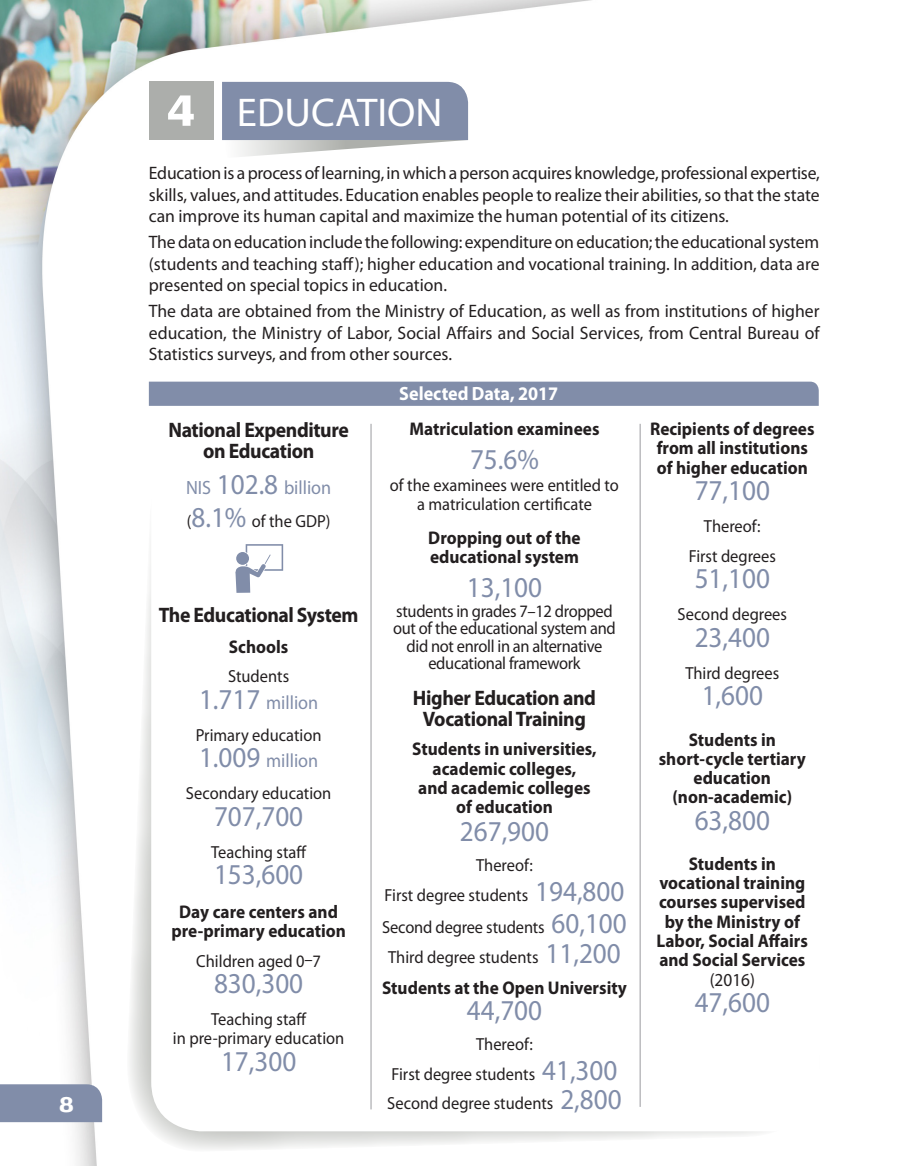
<style>
.page{position:relative;width:918px;height:1166px;background:#fff}
.page>*{position:absolute;margin:0;border:0;box-sizing:border-box;transform-origin:0 0}
.מספר_פרק{font:700 54.25px "Fb Oxford";color:#fff}
.שם_פרק{font:40.25px "Myriad Pro";color:#fff}
.t1{font:28.88px "Myriad Pro";color:#818da9;scale:.94 1}
.t2{font:700 26.25px "Fb Oxford";color:#fff}
.כותרת_ENG{font:700 21px/21px "Myriad Pro";letter-spacing:-.02em;color:#231f20;text-align:center;scale:.94 1}
.t3{font:19.25px "Myriad Pro";color:#818da9;scale:.94 1}
.נתונים_נבחרים{font:700 19.25px "Myriad Pro";color:#fff;scale:.94 1}
.כותרת_ENG-2{font:700 18.38px/19.2px "Myriad Pro";color:#231f20;text-align:center;scale:.94 1}
.שוטף_אוקסופרד_ENG{font:18.03px/21.3px "Myriad Pro";color:#231f20;text-align:justify}
.כותרת_ENG-3{font:17.5px/19.2px "Myriad Pro";color:#231f20;text-align:center;scale:.94 1}
.כותרת_ENG-4{font:17.5px/17.5px "Myriad Pro";letter-spacing:-.02em;color:#231f20;text-align:center;scale:.94 1}
.s1{font-size:28.88px}
.s2{font-size:28.88px;color:#818da9}
.s3{font-weight:400}
</style>
<div class="page">
<img style="left:0;top:0;width:812px;height:1166px">
<div style="left:0;top:1084px;width:102px;height:38px;background:#818da9"></div>
<svg style="left:127px;top:406px;width:685px;height:747px"></svg>
<div style="left:151px;top:406px;width:668px;height:725px;background:#fff;border-radius:50px"></div>
<hr style="left:370px;top:424px;width:1px;height:685px;background:#9fa0a4">
<hr style="left:639px;top:424px;width:1px;height:683px;background:#9fa0a4">
<div style="left:149px;top:382px;width:670px;height:24px;background:#818da9"></div>
<svg style="left:222px;top:82px;width:246px;height:76px;background:#99a2b7"></svg>
<div style="left:149px;top:82px;width:64px;height:58px;background:#acaeab"></div>
<svg style="left:235px;top:544px;width:48px;height:49px"></svg>
<h3 class="t2" style="left:59px;top:1094px;width:16px">8</h3>
<h1 class="מספר_פרק" style="left:166px;top:88px;width:31px">4</h1>
<h1 class="שם_פרק" style="left:237px;top:88px;width:207px">EDUCATION</h1>
<p class="שוטף_אוקסופרד_ENG" style="left:149px;top:162px;width:672px">Education is a process of learning, in which a person acquires knowledge, professional expertise, skills, values, and attitudes. Education enables people to realize their abilities, so that the state can improve its human capital and maximize the human potential of its citizens.</p>
<p class="שוטף_אוקסופרד_ENG" style="left:149px;top:231px;width:672px">The data on education include the following: expenditure on education; the educational system (students and teaching staff); higher education and vocational training. In addition, data are presented on special topics in education.</p>
<p class="שוטף_אוקסופרד_ENG" style="left:149px;top:300px;width:672px">The data are obtained from the Ministry of Education, as well as from institutions of higher education, the Ministry of Labor, Social Affairs and Social Services, from Central Bureau of Statistics surveys, and from other sources.</p>
<p class="כותרת_ENG" style="left:168px;top:419px;width:193px">National Expenditure on Education</p>
<p class="t3" style="left:186px;top:476px;width:156px">NIS <span class="s1">102.8</span> billion</p>
<p class="כותרת_ENG-3" style="left:187px;top:511px;width:154px">(<span class="s2">8.1%</span> of the GDP)</p>
<p class="כותרת_ENG" style="left:159px;top:603px;width:214px">The Educational System</p>
<p class="כותרת_ENG-2" style="left:229px;top:636px;width:65px">Schools</p>
<p class="כותרת_ENG-3" style="left:228px;top:666px;width:67px">Students</p>
<p class="t3" style="left:199px;top:690px;width:128px"><span class="s1">1.717</span> million</p>
<p class="כותרת_ENG-3" style="left:196px;top:725px;width:135px">Primary education</p>
<p class="t3" style="left:199px;top:749px;width:128px"><span class="s1">1.009</span> million</p>
<p class="כותרת_ENG-3" style="left:186px;top:783px;width:156px">Secondary education</p>
<p class="t1" style="left:214px;top:798px;width:96px">707,700</p>
<p class="כותרת_ENG-3" style="left:211px;top:842px;width:103px">Teaching staff</p>
<p class="t1" style="left:214px;top:856px;width:96px">153,600</p>
<p class="כותרת_ENG-2" style="left:171px;top:902px;width:187px">Day care centers and pre-primary education</p>
<p class="כותרת_ENG-3" style="left:196px;top:951px;width:134px">Children aged 0–7</p>
<p class="t1" style="left:214px;top:966px;width:96px">830,300</p>
<p class="כותרת_ENG-3" style="left:173px;top:1009px;width:184px">Teaching staff<br>in pre-primary education</p>
<p class="t1" style="left:221px;top:1043px;width:82px">17,300</p>
<h2 class="נתונים_נבחרים" style="left:399px;top:380px;width:171px">Selected Data, 2017</h2>
<p class="כותרת_ENG-2" style="left:409px;top:419px;width:204px">Matriculation examinees</p>
<p class="t1" style="left:470px;top:441px;width:75px">75.6%</p>
<p class="כותרת_ENG-3" style="left:390px;top:475px;width:245px">of the examinees were entitled to a matriculation certificate</p>
<p class="כותרת_ENG-2" style="left:428px;top:527px;width:164px;text-align:left">Dropping out of the educational system</p>
<p class="t1" style="left:467px;top:569px;width:82px">13,100</p>
<p class="כותרת_ENG-4" style="left:393px;top:602px;width:238px">students in grades 7–12 dropped out of the educational system and did not enroll in an alternative educational framework</p>
<p class="כותרת_ENG" style="left:413px;top:687px;width:196px">Higher Education and<br>Vocational Training</p>
<p class="כותרת_ENG-2" style="left:412px;top:739px;width:198px">Students in universities, academic colleges,<br>and academic colleges of education</p>
<p class="t1" style="left:460px;top:814px;width:96px">267,900</p>
<p class="כותרת_ENG-3" style="left:476px;top:855px;width:62px">Thereof:</p>
<p class="כותרת_ENG-3" style="left:384px;top:885px;width:257px">First degree students <span class="s2">194,800</span></p>
<p class="כותרת_ENG-3" style="left:382px;top:917px;width:262px">Second degree students <span class="s2">60,100</span></p>
<p class="כותרת_ENG-3" style="left:388px;top:947px;width:249px">Third degree students <span class="s2">11,200</span></p>
<p class="כותרת_ENG-2" style="left:382px;top:977px;width:262px">Students at the Open University</p>
<p class="t1" style="left:467px;top:992px;width:82px">44,700</p>
<p class="כותרת_ENG-3" style="left:476px;top:1034px;width:62px">Thereof:</p>
<p class="כותרת_ENG-3" style="left:391px;top:1064px;width:242px">First degree students <span class="s2">41,300</span></p>
<p class="כותרת_ENG-3" style="left:387px;top:1093px;width:251px">Second degree students <span class="s2">2,800</span></p>
<p class="כותרת_ENG-2" style="left:650px;top:419px;width:176px">Recipients of degrees from all institutions of higher education</p>
<p class="t1" style="left:694px;top:472px;width:82px">77,100</p>
<p class="כותרת_ENG-3" style="left:704px;top:516px;width:62px">Thereof:</p>
<p class="כותרת_ENG-3" style="left:689px;top:546px;width:94px">First degrees</p>
<p class="t1" style="left:694px;top:561px;width:82px">51,100</p>
<p class="כותרת_ENG-3" style="left:677px;top:604px;width:118px">Second degrees</p>
<p class="t1" style="left:694px;top:619px;width:82px">23,400</p>
<p class="כותרת_ENG-3" style="left:685px;top:663px;width:101px">Third degrees</p>
<p class="t1" style="left:701px;top:677px;width:67px">1,600</p>
<p class="כותרת_ENG-2" style="left:659px;top:729px;width:158px">Students in short-cycle tertiary education (non-academic)</p>
<p class="t1" style="left:694px;top:802px;width:82px">63,800</p>
<p class="כותרת_ENG-2" style="left:656px;top:853px;width:163px">Students in vocational training courses supervised by the Ministry of<br>Labor, Social Affairs and Social Services <span class="s3">(2016)</span></p>
<p class="t1" style="left:694px;top:984px;width:82px">47,600</p>
</div>
